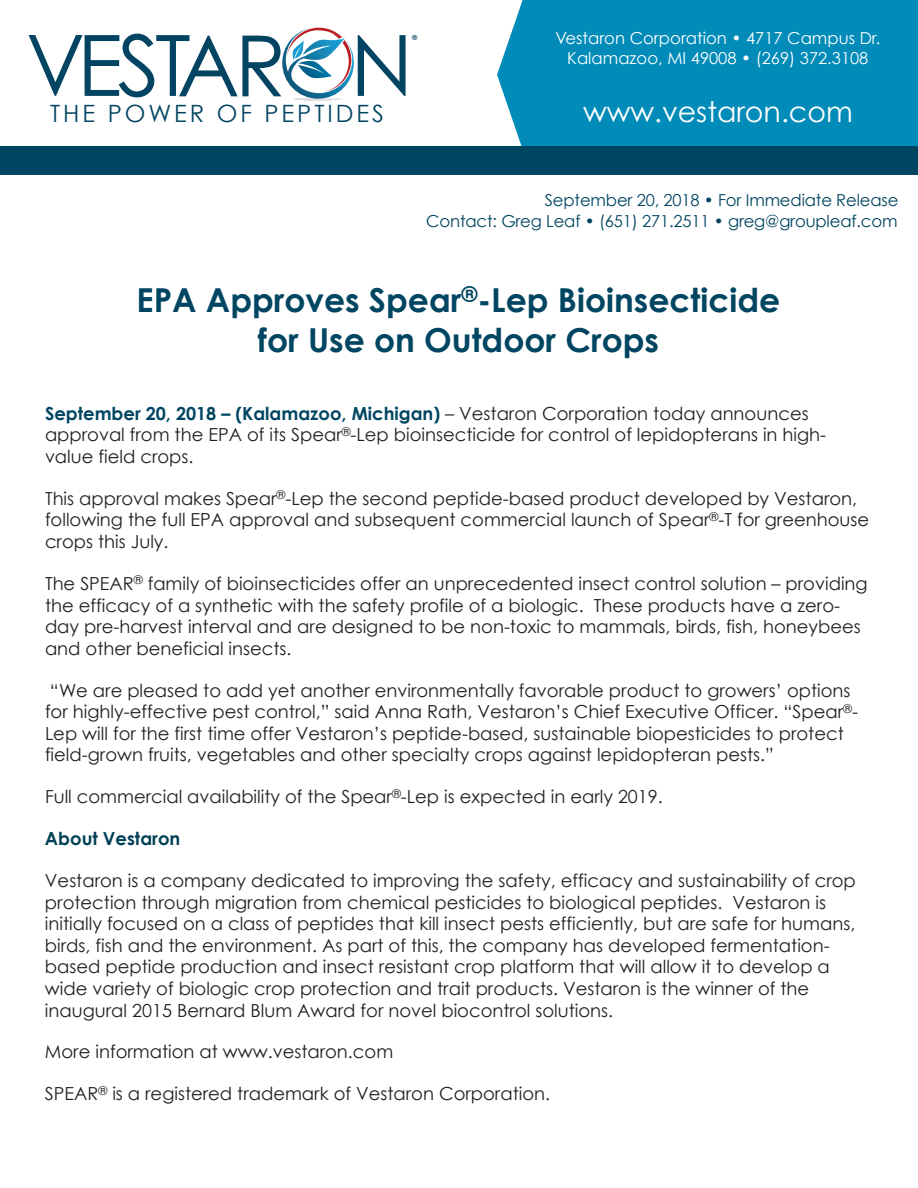
<style>
.page{position:relative;width:918px;height:1188px;background:#fff}
.page>*{position:absolute;margin:0;border:0;box-sizing:border-box;transform-origin:0 0}
.t1{font:700 33px/39.6px "Century Gothic";color:#004561;text-align:center}
.t2{font:28.5px "Century Gothic";color:#fff}
.t3{font:23.85px "Century Gothic";letter-spacing:.125em;color:#024462}
.t4{font:18px/21.6px "Century Gothic";color:#231f20}
.t5{font:700 18px "Century Gothic";color:#004055}
.t6{font:16.5px/21px "Century Gothic";letter-spacing:-.01em;color:#004561;text-align:right}
.t7{font:16.5px "Century Gothic";color:#fff}
.t8{font:700 6.9px "Century Gothic";color:#024462}
.s1{font-weight:700;color:#004561}
</style>
<div class="page">
<div style="left:497px;top:0;width:421px;height:146px;background:#008bb8"></div>
<svg style="left:29px;top:34px;width:252px;height:63px"></svg>
<img style="left:282px;top:45px;width:72px;height:36px">
<svg style="left:287px;top:28px;width:64px;height:73px"></svg>
<svg style="left:358px;top:35px;width:48px;height:61px"></svg>
<div style="left:0;top:146px;width:918px;height:28px;background:#004561"></div>
<p class="t3" style="left:50px;top:99px;width:335px">THE POWER OF PEPTIDES</p>
<p class="t8" style="left:412px;top:33px;width:7px">®</p>
<p class="t7" style="left:556px;top:28px;width:326px">Vestaron Corporation • 4717 Campus Dr.</p>
<p class="t7" style="left:567px;top:48px;width:303px">Kalamazoo, MI 49008 • (269) 372.3108</p>
<p class="t2" style="left:583px;top:95px;width:271px">www.vestaron.com</p>
<p class="t6" style="left:426px;top:190px;width:474px">September 20, 2018 • For Immediate Release<br>Contact: Greg Leaf • (651) 271.2511 • greg@groupleaf.com</p>
<p class="t1" style="left:137px;top:279px;width:645px">EPA Approves Spear<sup>®</sup>-Lep Bioinsecticide for Use on Outdoor Crops</p>
<p class="t4" style="left:45px;top:402px;width:783px"><span class="s1">September 20, 2018 – (Kalamazoo, Michigan)</span> – Vestaron Corporation today announces approval from the EPA of its Spear<sup>®</sup>-Lep bioinsecticide for control of lepidopterans in high&shy;value field crops.</p>
<p class="t4" style="left:45px;top:487px;width:826px">This approval makes Spear<sup>®</sup>-Lep the second peptide-based product developed by Vestaron, following the full EPA approval and subsequent commercial launch of Spear<sup>®</sup>-T for greenhouse crops this July.</p>
<p class="t4" style="left:45px;top:572px;width:824px">The SPEAR<sup>®</sup> family of bioinsecticides offer an unprecedented insect control solution – providing the efficacy of a synthetic with the safety profile of a biologic. These products have a zero&shy;day pre-harvest interval and are designed to be non-toxic to mammals, birds, fish, honeybees and other beneficial insects.</p>
<p class="t4" style="left:45px;top:679px;width:814px">“We are pleased to add yet another environmentally favorable product to growers’ options for highly-effective pest control,” said Anna Rath, Vestaron’s Chief Executive Officer. “Spear<sup>®</sup>- Lep will for the first time offer Vestaron’s peptide-based, sustainable biopesticides to protect field-grown fruits, vegetables and other specialty crops against lepidopteran pests.”</p>
<p class="t4" style="left:45px;top:786px;width:619px">Full commercial availability of the Spear<sup>®</sup>-Lep is expected in early 2019.</p>
<p class="t5" style="left:45px;top:825px;width:137px">About Vestaron</p>
<p class="t4" style="left:45px;top:869px;width:812px">Vestaron is a company dedicated to improving the safety, efficacy and sustainability of crop protection through migration from chemical pesticides to biological peptides. Vestaron is initially focused on a class of peptides that kill insect pests efficiently, but are safe for humans, birds, fish and the environment. As part of this, the company has developed fermentation&shy;based peptide production and insect resistant crop platform that will allow it to develop a wide variety of biologic crop protection and trait products. Vestaron is the winner of the inaugural 2015 Bernard Blum Award for novel biocontrol solutions.</p>
<p class="t4" style="left:45px;top:1041px;width:350px">More information at www.vestaron.com</p>
<p class="t4" style="left:45px;top:1083px;width:507px">SPEAR<sup>®</sup> is a registered trademark of Vestaron Corporation.</p>
</div>
